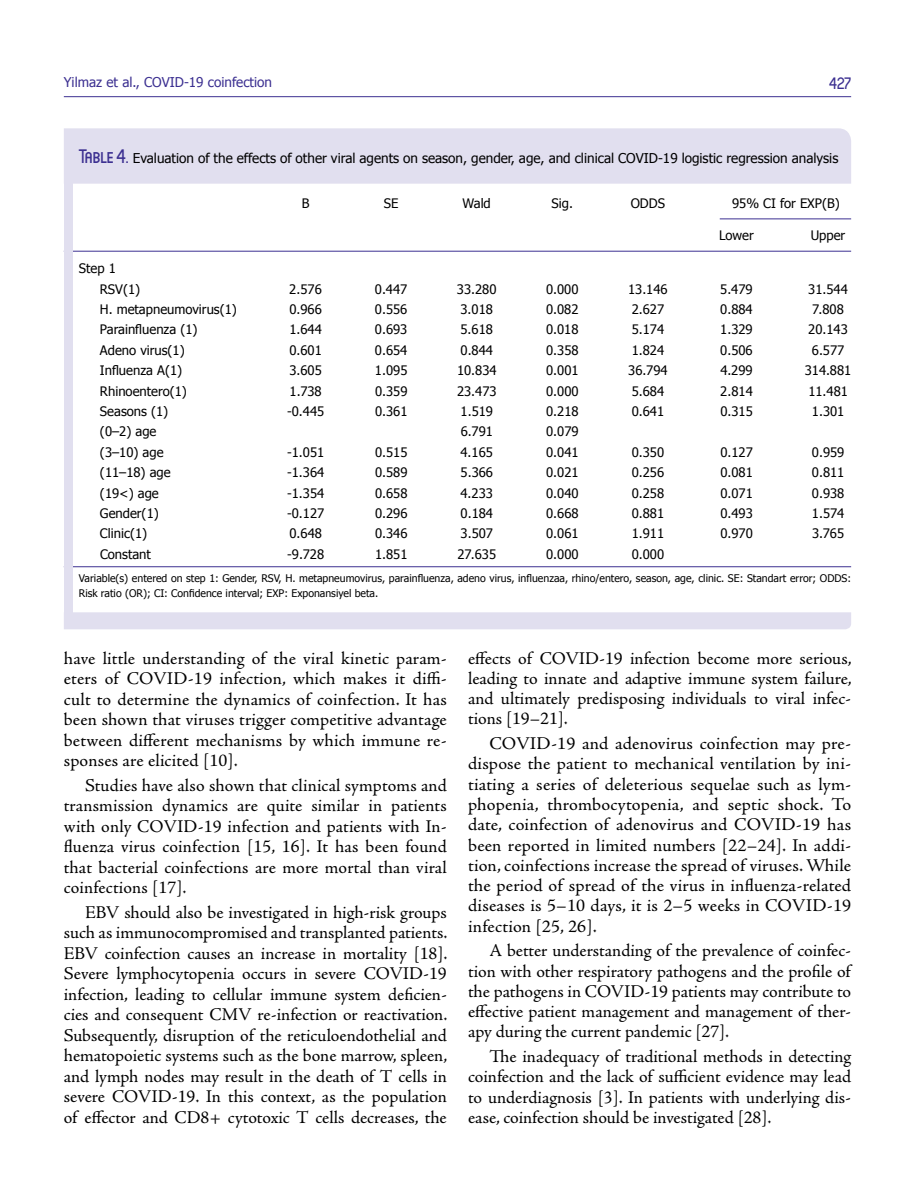
<style>
.page{position:relative;width:915px;height:1191px;background:#fff}
.page>*{position:absolute;margin:0;border:0;box-sizing:border-box;transform-origin:0 0}
.t1{font:18px/20.5px "Adobe Jenson Pro";color:#000;text-align:justify}
.t2{font:500 16.5px "Circula";color:#3c3091}
.t3{font:13.5px "Tahoma";color:#000}
.t4{font:13.5px "Tahoma";color:#3c3091}
.t5{font:13.05px/20.4px "Tahoma";color:#000}
.t6{font:10.5px/15px "Tahoma";color:#000}
.s1{font-family:"Circula";font-weight:500;font-size:19.5px;color:#3c3091}
</style>
<div class="page">
<hr style="left:64px;top:96px;width:786px;height:1px;background:#3c3091">
<div style="left:64px;top:612px;width:786px;height:17px;background:#e1dfef"></div>
<div style="left:64px;top:128px;width:786px;height:56px;background:#e1dfef"></div>
<hr style="left:64px;top:566px;width:786px;height:1px;background:#3c3091">
<hr style="left:719px;top:218px;width:131px;height:1px;background:#3c3091">
<hr style="left:64px;top:251px;width:786px;height:1px;background:#3c3091">
<div style="left:64px;top:177px;width:8px;height:443px;background:#e1dfef"></div>
<p class="t4" style="left:64px;top:73px;width:210px">Yilmaz et al., COVID-19 coinfection</p>
<p class="t2" style="left:828px;top:73px;width:23px">427</p>
<p class="t3" style="left:79px;top:150px;width:760px"><span class="s1">Table 4.</span> Evaluation of the effects of other viral agents on season, gender, age, and clinical COVID-19 logistic regression analysis</p>
<p class="t5" style="left:100px;top:258px;width:42px;text-indent:-21px">Step 1<br>RSV(1)</p>
<p class="t5" style="left:301px;top:192px;width:9px">B</p>
<p class="t5" style="left:383px;top:192px;width:16px">SE</p>
<p class="t5" style="left:462px;top:192px;width:30px">Wald</p>
<p class="t5" style="left:551px;top:192px;width:23px">Sig.</p>
<p class="t5" style="left:630px;top:192px;width:36px">ODDS</p>
<p class="t5" style="left:732px;top:192px;width:109px">95% CI for EXP(B)</p>
<p class="t5" style="left:718px;top:225px;width:36px">Lower</p>
<p class="t5" style="left:810px;top:225px;width:36px">Upper</p>
<p class="t5" style="left:289px;top:278px;width:34px">2.576</p>
<p class="t5" style="left:375px;top:278px;width:34px">0.447</p>
<p class="t5" style="left:457px;top:278px;width:41px">33.280</p>
<p class="t5" style="left:546px;top:278px;width:34px">0.000</p>
<p class="t5" style="left:628px;top:278px;width:41px">13.146</p>
<p class="t5" style="left:720px;top:278px;width:34px">5.479</p>
<p class="t5" style="left:808px;top:278px;width:41px">31.544</p>
<p class="t5" style="left:100px;top:299px;width:138px">H. metapneumovirus(1)</p>
<p class="t5" style="left:289px;top:299px;width:34px">0.966</p>
<p class="t5" style="left:375px;top:299px;width:34px">0.556</p>
<p class="t5" style="left:460px;top:299px;width:34px">3.018</p>
<p class="t5" style="left:546px;top:299px;width:34px">0.082</p>
<p class="t5" style="left:631px;top:299px;width:34px">2.627</p>
<p class="t5" style="left:720px;top:299px;width:34px">0.884</p>
<p class="t5" style="left:812px;top:299px;width:33px">7.808</p>
<p class="t5" style="left:100px;top:319px;width:99px">Parainfluenza (1)</p>
<p class="t5" style="left:289px;top:319px;width:34px">1.644</p>
<p class="t5" style="left:375px;top:319px;width:34px">0.693</p>
<p class="t5" style="left:460px;top:319px;width:34px">5.618</p>
<p class="t5" style="left:546px;top:319px;width:34px">0.018</p>
<p class="t5" style="left:631px;top:319px;width:34px">5.174</p>
<p class="t5" style="left:720px;top:319px;width:34px">1.329</p>
<p class="t5" style="left:808px;top:319px;width:41px">20.143</p>
<p class="t5" style="left:100px;top:339px;width:86px">Adeno virus(1)</p>
<p class="t5" style="left:289px;top:339px;width:34px">0.601</p>
<p class="t5" style="left:375px;top:339px;width:34px">0.654</p>
<p class="t5" style="left:460px;top:339px;width:34px">0.844</p>
<p class="t5" style="left:546px;top:339px;width:34px">0.358</p>
<p class="t5" style="left:631px;top:339px;width:34px">1.824</p>
<p class="t5" style="left:720px;top:339px;width:34px">0.506</p>
<p class="t5" style="left:811px;top:339px;width:34px">6.577</p>
<p class="t5" style="left:100px;top:360px;width:84px">Influenza A(1)</p>
<p class="t5" style="left:289px;top:360px;width:34px">3.605</p>
<p class="t5" style="left:375px;top:360px;width:34px">1.095</p>
<p class="t5" style="left:457px;top:360px;width:41px">10.834</p>
<p class="t5" style="left:546px;top:360px;width:34px">0.001</p>
<p class="t5" style="left:628px;top:360px;width:41px">36.794</p>
<p class="t5" style="left:720px;top:360px;width:34px">4.299</p>
<p class="t5" style="left:804px;top:360px;width:48px">314.881</p>
<p class="t5" style="left:100px;top:380px;width:88px">Rhinoentero(1)</p>
<p class="t5" style="left:289px;top:380px;width:34px">1.738</p>
<p class="t5" style="left:375px;top:380px;width:34px">0.359</p>
<p class="t5" style="left:457px;top:380px;width:41px">23.473</p>
<p class="t5" style="left:546px;top:380px;width:34px">0.000</p>
<p class="t5" style="left:631px;top:380px;width:34px">5.684</p>
<p class="t5" style="left:720px;top:380px;width:34px">2.814</p>
<p class="t5" style="left:808px;top:380px;width:41px">11.481</p>
<p class="t5" style="left:100px;top:401px;width:70px">Seasons (1)</p>
<p class="t5" style="left:287px;top:401px;width:39px">-0.445</p>
<p class="t5" style="left:375px;top:401px;width:34px">0.361</p>
<p class="t5" style="left:460px;top:401px;width:34px">1.519</p>
<p class="t5" style="left:546px;top:401px;width:34px">0.218</p>
<p class="t5" style="left:631px;top:401px;width:34px">0.641</p>
<p class="t5" style="left:720px;top:401px;width:34px">0.315</p>
<p class="t5" style="left:811px;top:401px;width:34px">1.301</p>
<p class="t5" style="left:100px;top:421px;width:58px">(0–2) age</p>
<p class="t5" style="left:460px;top:421px;width:34px">6.791</p>
<p class="t5" style="left:546px;top:421px;width:34px">0.079</p>
<p class="t5" style="left:100px;top:441px;width:65px">(3–10) age</p>
<p class="t5" style="left:287px;top:441px;width:39px">-1.051</p>
<p class="t5" style="left:375px;top:441px;width:34px">0.515</p>
<p class="t5" style="left:460px;top:441px;width:34px">4.165</p>
<p class="t5" style="left:546px;top:441px;width:34px">0.041</p>
<p class="t5" style="left:631px;top:441px;width:34px">0.350</p>
<p class="t5" style="left:720px;top:441px;width:34px">0.127</p>
<p class="t5" style="left:811px;top:441px;width:34px">0.959</p>
<p class="t5" style="left:100px;top:462px;width:72px">(11–18) age</p>
<p class="t5" style="left:287px;top:462px;width:39px">-1.364</p>
<p class="t5" style="left:375px;top:462px;width:34px">0.589</p>
<p class="t5" style="left:460px;top:462px;width:34px">5.366</p>
<p class="t5" style="left:546px;top:462px;width:34px">0.021</p>
<p class="t5" style="left:631px;top:462px;width:34px">0.256</p>
<p class="t5" style="left:720px;top:462px;width:34px">0.081</p>
<p class="t5" style="left:811px;top:462px;width:34px">0.811</p>
<p class="t5" style="left:100px;top:482px;width:60px">(19&lt;) age</p>
<p class="t5" style="left:287px;top:482px;width:39px">-1.354</p>
<p class="t5" style="left:375px;top:482px;width:34px">0.658</p>
<p class="t5" style="left:460px;top:482px;width:34px">4.233</p>
<p class="t5" style="left:546px;top:482px;width:34px">0.040</p>
<p class="t5" style="left:631px;top:482px;width:34px">0.258</p>
<p class="t5" style="left:720px;top:482px;width:34px">0.071</p>
<p class="t5" style="left:811px;top:482px;width:34px">0.938</p>
<p class="t5" style="left:100px;top:503px;width:60px">Gender(1)</p>
<p class="t5" style="left:287px;top:503px;width:39px">-0.127</p>
<p class="t5" style="left:375px;top:503px;width:34px">0.296</p>
<p class="t5" style="left:460px;top:503px;width:34px">0.184</p>
<p class="t5" style="left:546px;top:503px;width:34px">0.668</p>
<p class="t5" style="left:631px;top:503px;width:34px">0.881</p>
<p class="t5" style="left:720px;top:503px;width:34px">0.493</p>
<p class="t5" style="left:811px;top:503px;width:34px">1.574</p>
<p class="t5" style="left:100px;top:523px;width:49px">Clinic(1)</p>
<p class="t5" style="left:289px;top:523px;width:34px">0.648</p>
<p class="t5" style="left:375px;top:523px;width:34px">0.346</p>
<p class="t5" style="left:460px;top:523px;width:34px">3.507</p>
<p class="t5" style="left:546px;top:523px;width:34px">0.061</p>
<p class="t5" style="left:631px;top:523px;width:34px">1.911</p>
<p class="t5" style="left:720px;top:523px;width:34px">0.970</p>
<p class="t5" style="left:811px;top:523px;width:34px">3.765</p>
<p class="t5" style="left:100px;top:543px;width:52px">Constant</p>
<p class="t5" style="left:287px;top:543px;width:38px">-9.728</p>
<p class="t5" style="left:375px;top:543px;width:34px">1.851</p>
<p class="t5" style="left:457px;top:543px;width:40px">27.635</p>
<p class="t5" style="left:546px;top:543px;width:34px">0.000</p>
<p class="t5" style="left:631px;top:543px;width:34px">0.000</p>
<p class="t6" style="left:79px;top:571px;width:773px">Variable(s) entered on step 1: Gender, RSV, H. metapneumovirus, parainfluenza, adeno virus, influenzaa, rhino/entero, season, age, clinic. SE: Standart error; ODDS:<br>Risk ratio (OR); CI: Confidence interval; EXP: Exponansiyel beta.</p>
<p class="t1" style="left:64px;top:648px;width:384px">have little understanding of the viral kinetic param&shy;eters of COVID-19 infection, which makes it diffi&shy;cult to determine the dynamics of coinfection. It has been shown that viruses trigger competitive advantage between different mechanisms by which immune re&shy;sponses are elicited [10].</p>
<p class="t1" style="left:64px;top:775px;width:384px;text-indent:21px">Studies have also shown that clinical symptoms and transmission dynamics are quite similar in patients with only COVID-19 infection and patients with In&shy;fluenza virus coinfection [15, 16]. It has been found that bacterial coinfections are more mortal than viral coinfections [17].</p>
<p class="t1" style="left:64px;top:902px;width:385px;text-indent:21px">EBV should also be investigated in high-risk groups such as immunocompromised and transplanted patients.<br>EBV coinfection causes an increase in mortality [18].<br>Severe lymphocytopenia occurs in severe COVID-19 infection, leading to cellular immune system deficien&shy;cies and consequent CMV re-infection or reactivation.<br>Subsequently, disruption of the reticuloendothelial and hematopoietic systems such as the bone marrow, spleen, and lymph nodes may result in the death of T cells in severe COVID-19. In this context, as the population of effector and CD8+ cytotoxic T cells decreases, the</p>
<p class="t1" style="left:468px;top:648px;width:385px">effects of COVID-19 infection become more serious, leading to innate and adaptive immune system failure, and ultimately predisposing individuals to viral infec&shy;tions [19–21].</p>
<p class="t1" style="left:468px;top:733px;width:384px;text-indent:21px">COVID-19 and adenovirus coinfection may pre&shy;dispose the patient to mechanical ventilation by ini&shy;tiating a series of deleterious sequelae such as lym&shy;phopenia, thrombocytopenia, and septic shock. To date, coinfection of adenovirus and COVID-19 has been reported in limited numbers [22–24]. In addi&shy;tion, coinfections increase the spread of viruses. While the period of spread of the virus in influenza-related diseases is 5–10 days, it is 2–5 weeks in COVID-19 infection [25, 26].</p>
<p class="t1" style="left:468px;top:940px;width:384px;text-indent:21px">A better understanding of the prevalence of coinfec&shy;tion with other respiratory pathogens and the profile of the pathogens in COVID-19 patients may contribute to effective patient management and management of ther&shy;apy during the current pandemic [27].</p>
<p class="t1" style="left:468px;top:1046px;width:384px;text-indent:21px">The inadequacy of traditional methods in detecting coinfection and the lack of sufficient evidence may lead to underdiagnosis [3]. In patients with underlying dis&shy;ease, coinfection should be investigated [28].</p>
</div>
